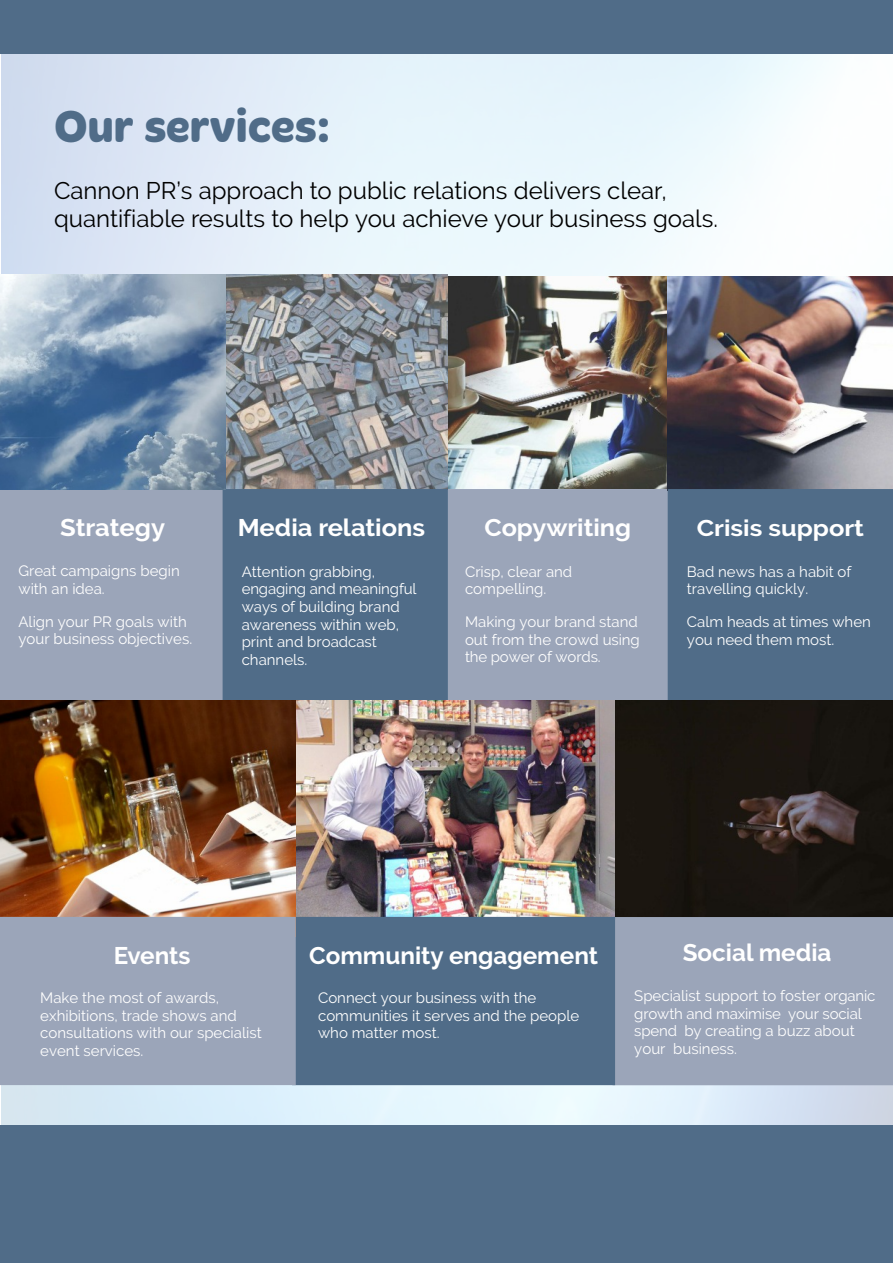
<style>
.page{position:relative;width:893px;height:1263px;background:#fff}
.page>*{position:absolute;margin:0;border:0;box-sizing:border-box;transform-origin:0 0}
.t1{font:700 46.05px "Merge";color:#506c88}
.t2{font:700 24.15px "Raleway";letter-spacing:-.005em;color:#fff;scale:1.06 1}
.t3{font:24px/28.2px "Raleway";color:#000}
.t4{font:700 24px "Raleway";color:#fff}
.t5{font:700 24px "Raleway";color:#fff;scale:1.06 1}
.t6{font:700 24px "Raleway";color:#fff;scale:1.05 1}
.t7{font:700 22.65px "Raleway";color:#fff;scale:1.12 1}
.t8{font:15px/17.7px "Raleway";color:#fff}
</style>
<div class="page">
<img style="left:1px;top:54px;width:892px;height:1071px">
<div style="left:0;top:1125px;width:893px;height:138px;background:#506c88"></div>
<div style="left:0;top:0;width:893px;height:54px;background:#506c88"></div>
<div style="left:0;top:489px;width:225px;height:214px;background:#9ba5b9"></div>
<img style="left:448px;top:276px;width:220px;height:213px">
<div style="left:445px;top:489px;width:225px;height:214px;background:#9ba5b9;border:2px solid #9ba5b9"></div>
<img style="left:225px;top:275px;width:223px;height:214px">
<div style="left:223px;top:489px;width:225px;height:214px;background:#506c88;border:2px solid #506c88"></div>
<img style="left:0;top:275px;width:225px;height:214px">
<img style="left:668px;top:276px;width:225px;height:213px">
<div style="left:668px;top:489px;width:225px;height:214px;background:#506c88;border:2px solid #506c88"></div>
<img style="left:615px;top:701px;width:278px;height:216px">
<div style="left:615px;top:917px;width:278px;height:168px;background:#9ba5b9"></div>
<img style="left:296px;top:701px;width:319px;height:216px">
<div style="left:292px;top:917px;width:323px;height:168px;background:#506c88"></div>
<img style="left:0;top:701px;width:296px;height:216px">
<div style="left:0;top:917px;width:296px;height:168px;background:#9ba5b9"></div>
<h1 class="t1" style="left:54px;top:108px;width:278px">Our services:</h1>
<h3 class="t3" style="left:54px;top:176px;width:665px">Cannon PR’s approach to public relations delivers clear, quantifiable results to help you achieve your business goals.</h3>
<h2 class="t2" style="left:60px;top:513px;width:100px">Strategy</h2>
<h3 class="t6" style="left:484px;top:513px;width:141px">Copywriting</h3>
<p class="t8" style="left:465px;top:563px;width:109px">Crisp, clear and compelling.</p>
<p class="t8" style="left:465px;top:613px;width:176px">Making your brand stand out from the crowd using the power of words.</p>
<h3 class="t5" style="left:238px;top:513px;width:178px">Media relations</h3>
<p class="t8" style="left:242px;top:563px;width:177px">Attention grabbing, engaging and meaningful ways of building brand awareness within web, print and broadcast channels.</p>
<p class="t8" style="left:18px;top:562px;width:163px">Great campaigns begin with an idea.</p>
<p class="t8" style="left:18px;top:612px;width:175px">Align your PR goals with your business objectives.</p>
<h3 class="t7" style="left:697px;top:515px;width:151px">Crisis support</h3>
<p class="t8" style="left:687px;top:563px;width:166px">Bad news has a habit of travelling quickly.</p>
<p class="t8" style="left:687px;top:613px;width:185px">Calm heads at times when you need them most.</p>
<h3 class="t4" style="left:114px;top:941px;width:78px">Events</h3>
<p class="t8" style="left:40px;top:989px;width:223px">Make the most of awards, exhibitions, trade shows and consultations with our specialist event services.</p>
<h3 class="t4" style="left:309px;top:941px;width:291px">Community engagement</h3>
<p class="t8" style="left:318px;top:989px;width:263px">Connect your business with the communities it serves and the people who matter most.</p>
<h3 class="t4" style="left:683px;top:938px;width:150px">Social media</h3>
<p class="t8" style="left:634px;top:987px;width:243px">Specialist support to foster organic growth and maximise your social spend by creating a buzz about your business.</p>
</div>
